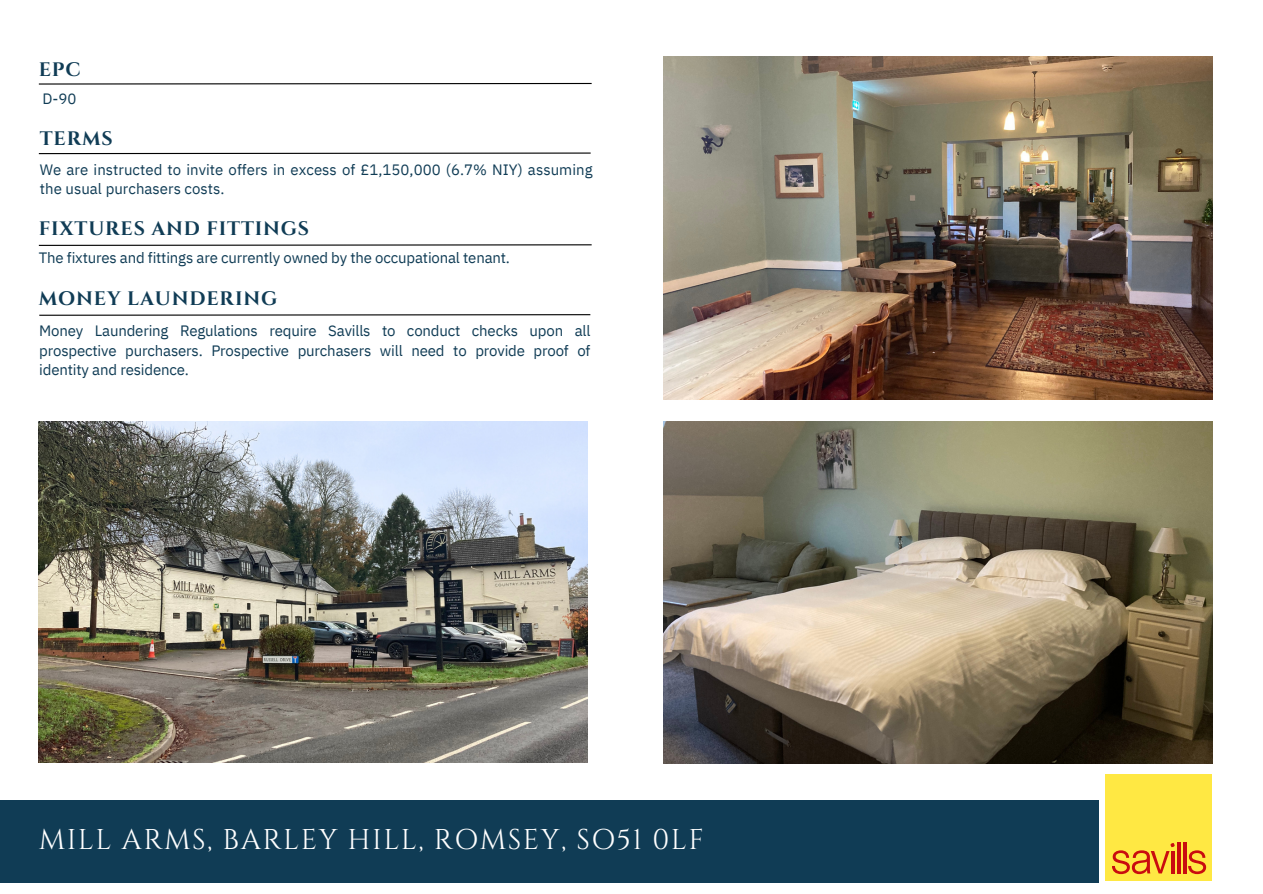
<style>
.page{position:relative;width:1263px;height:894px;background:#fff}
.page>*{position:absolute;margin:0;border:0;box-sizing:border-box;transform-origin:0 0}
.t1{font:28.5px "Cinzel";letter-spacing:.05em;color:#fff}
.t2{font:700 19.5px "Cinzel";letter-spacing:.045em;color:#103c55}
.t3{font:15px/19.2px "IBM Plex Sans";letter-spacing:-.01em;color:#103c55;text-align:justify}
</style>
<div class="page">
<div style="left:0;top:799px;width:1098px;height:83px;background:#103c55"></div>
<div style="left:1106px;top:774px;width:106px;height:106px;background:#ffe843"></div>
<svg style="left:1112px;top:843px;width:63px;height:30px"></svg>
<hr style="left:1171px;top:850px;width:3px;height:23px;background:#c90c0f">
<hr style="left:1177px;top:842px;width:3px;height:31px;background:#c90c0f">
<hr style="left:1183px;top:842px;width:3px;height:31px;background:#c90c0f">
<svg style="left:1188px;top:850px;width:18px;height:23px"></svg>
<img style="left:663px;top:56px;width:549px;height:343px">
<svg style="left:39px;top:314px;width:552px;height:2px"></svg>
<svg style="left:38px;top:152px;width:553px;height:3px"></svg>
<svg style="left:38px;top:244px;width:554px;height:2px"></svg>
<svg style="left:38px;top:82px;width:554px;height:3px"></svg>
<img style="left:39px;top:421px;width:549px;height:341px">
<img style="left:663px;top:421px;width:549px;height:342px">
<h2 class="t2" style="left:39px;top:57px;width:43px">EPC</h2>
<p class="t3" style="left:42px;top:89px;width:36px">D-90</p>
<h2 class="t2" style="left:40px;top:126px;width:74px">TERMS</h2>
<p class="t3" style="left:40px;top:160px;width:554px">We are instructed to invite offers in excess of £1,150,000 (6.7% NIY) assuming the usual purchasers costs.</p>
<h2 class="t2" style="left:39px;top:216px;width:272px">FIXTURES AND FITTINGS</h2>
<p class="t3" style="left:39px;top:248px;width:473px">The fixtures and fittings are currently owned by the occupational tenant.</p>
<h2 class="t2" style="left:39px;top:285px;width:240px">MONEY LAUNDERING</h2>
<p class="t3" style="left:39px;top:321px;width:553px">Money Laundering Regulations require Savills to conduct checks upon all prospective purchasers. Prospective purchasers will need to provide proof of identity and residence.</p>
<h1 class="t1" style="left:39px;top:820px;width:666px">MILL ARMS, BARLEY HILL, ROMSEY, SO51 0LF</h1>
</div>
